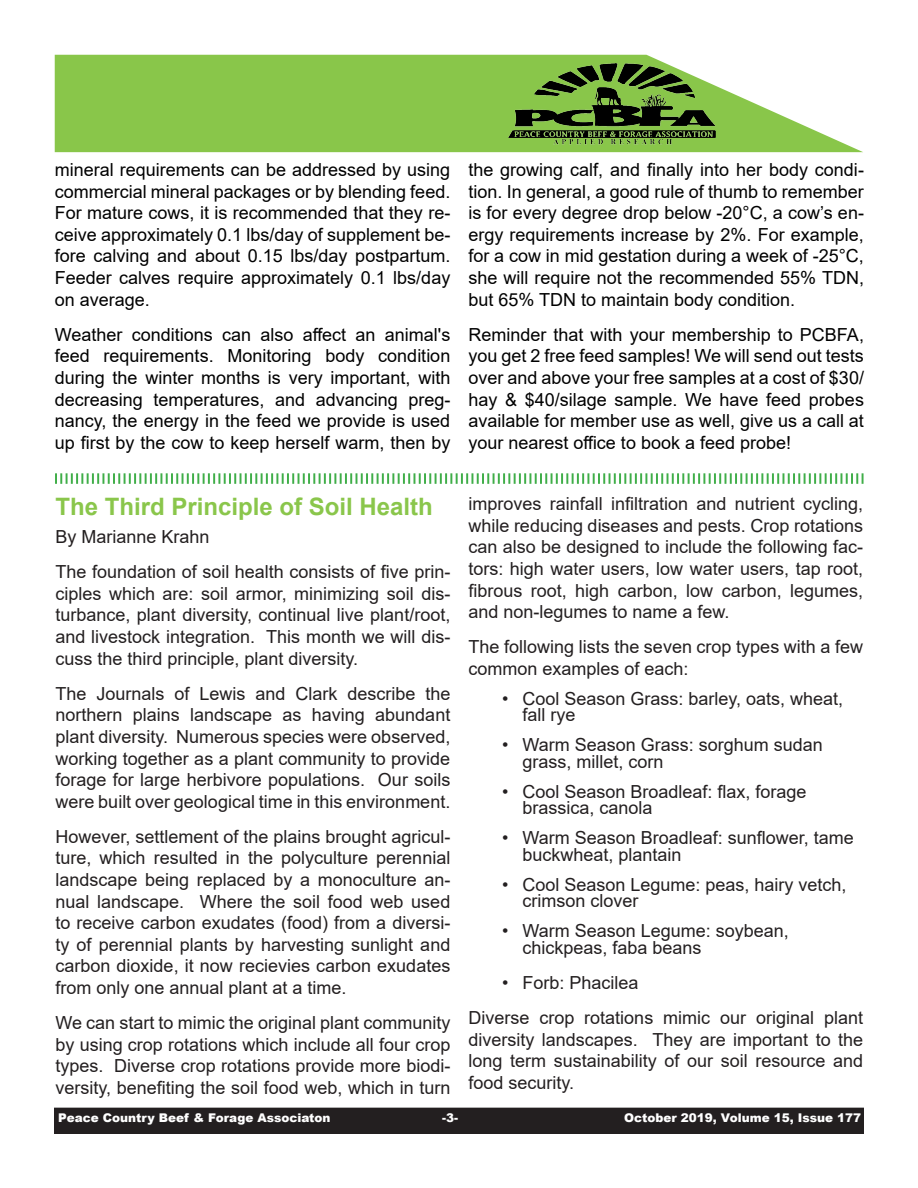
<style>
.page{position:relative;width:918px;height:1188px;background:#fff}
.page>*{position:absolute;margin:0;border:0;box-sizing:border-box;transform-origin:0 0}
.t1{font:700 24px "Arial";color:#8ac64b}
.t2{font:18px/21.6px "Arial";color:#231f20}
.t3{font:18px/21.6px "Arial";color:#000;text-align:justify}
.t4{font:900 12px "Arial";color:#fff}
</style>
<div class="page">
<div style="left:55px;top:1108px;width:808px;height:25px;background:#231f20"></div>
<div style="left:54px;top:1108px;width:810px;height:26px;border:2px solid #231f20"></div>
<svg style="left:55px;top:55px;width:808px;height:97px;fill:#89c64a"></svg>
<img style="left:509px;top:63px;width:207px;height:83px">
<svg style="left:55px;top:473px;width:809px;height:11px"></svg>
<p class="t3" style="left:55px;top:159px;width:397px">mineral requirements can be addressed by using commercial mineral packages or by blending feed.<br>For mature cows, it is recommended that they re&shy;ceive approximately 0.1 lbs/day of supplement be&shy;fore calving and about 0.15 lbs/day postpartum.<br>Feeder calves require approximately 0.1 lbs/day on average.</p>
<p class="t3" style="left:55px;top:323px;width:397px">Weather conditions can also affect an animal's feed requirements. Monitoring body condition during the winter months is very important, with decreasing temperatures, and advancing preg&shy;nancy, the energy in the feed we provide is used up first by the cow to keep herself warm, then by</p>
<p class="t1" style="left:56px;top:489px;width:379px">The Third Principle of Soil Health</p>
<p class="t2" style="left:56px;top:526px;width:156px">By Marianne Krahn</p>
<p class="t2" style="left:56px;top:561px;width:396px;text-align:justify">The foundation of soil health consists of five prin&shy;ciples which are: soil armor, minimizing soil dis&shy;turbance, plant diversity, continual live plant/root, and livestock integration. This month we will dis&shy;cuss the third principle, plant diversity.</p>
<p class="t2" style="left:56px;top:682px;width:396px;text-align:justify">The Journals of Lewis and Clark describe the northern plains landscape as having abundant plant diversity. Numerous species were observed, working together as a plant community to provide forage for large herbivore populations. Our soils were built over geological time in this environment.</p>
<p class="t2" style="left:56px;top:826px;width:396px;text-align:justify">However, settlement of the plains brought agricul&shy;ture, which resulted in the polyculture perennial landscape being replaced by a monoculture an&shy;nual landscape. Where the soil food web used to receive carbon exudates (food) from a diversi&shy;ty of perennial plants by harvesting sunlight and carbon dioxide, it now recievies carbon exudates from only one annual plant at a time.</p>
<p class="t2" style="left:56px;top:1012px;width:396px;text-align:justify">We can start to mimic the original plant community by using crop rotations which include all four crop types. Diverse crop rotations provide more biodi&shy;versity, benefiting the soil food web, which in turn</p>
<p class="t3" style="left:468px;top:159px;width:397px">the growing calf, and finally into her body condi&shy;tion. In general, a good rule of thumb to remember is for every degree drop below -20°C, a cow’s en&shy;ergy requirements increase by 2%. For example, for a cow in mid gestation during a week of -25°C, she will require not the recommended 55% TDN, but 65% TDN to maintain body condition.</p>
<p class="t3" style="left:468px;top:323px;width:397px">Reminder that with your membership to PCBFA, you get 2 free feed samples! We will send out tests over and above your free samples at a cost of $30/ hay &amp; $40/silage sample. We have feed probes available for member use as well, give us a call at your nearest office to book a feed probe!</p>
<p class="t2" style="left:468px;top:493px;width:396px;text-align:justify">improves rainfall infiltration and nutrient cycling, while reducing diseases and pests. Crop rotations can also be designed to include the following fac&shy;tors: high water users, low water users, tap root, fibrous root, high carbon, low carbon, legumes, and non-legumes to name a few.</p>
<p class="t2" style="left:468px;top:636px;width:396px">The following lists the seven crop types with a few common examples of each:</p>
<p class="t2" style="left:522px;top:690px;width:322px;line-height:16.5px;text-indent:-20px">• Cool Season Grass: barley, oats, wheat, fall rye</p>
<p class="t2" style="left:522px;top:737px;width:302px;line-height:16.5px;text-indent:-20px">• Warm Season Grass: sorghum sudan grass, millet, corn</p>
<p class="t2" style="left:522px;top:783px;width:286px;line-height:16.5px;text-indent:-20px">• Cool Season Broadleaf: flax, forage brassica, canola</p>
<p class="t2" style="left:522px;top:830px;width:333px;line-height:16.5px;text-indent:-20px">• Warm Season Broadleaf: sunflower, tame buckwheat, plantain</p>
<p class="t2" style="left:522px;top:876px;width:326px;line-height:16.5px;text-indent:-20px">• Cool Season Legume: peas, hairy vetch, crimson clover</p>
<p class="t2" style="left:522px;top:923px;width:268px;line-height:16.5px;text-indent:-20px">• Warm Season Legume: soybean, chickpeas, faba beans</p>
<p class="t2" style="left:502px;top:972px;width:138px">• Forb: Phacilea</p>
<p class="t2" style="left:468px;top:1007px;width:396px;text-align:justify">Diverse crop rotations mimic our original plant diversity landscapes. They are important to the long term sustainability of our soil resource and food security.</p>
<p class="t4" style="left:58px;top:1109px;width:274px">Peace Country Beef &amp; Forage Associaton</p>
<p class="t4" style="left:442px;top:1109px;width:17px">-3-</p>
<p class="t4" style="left:624px;top:1109px;width:238px">October 2019, Volume 15, Issue 177</p>
</div>
